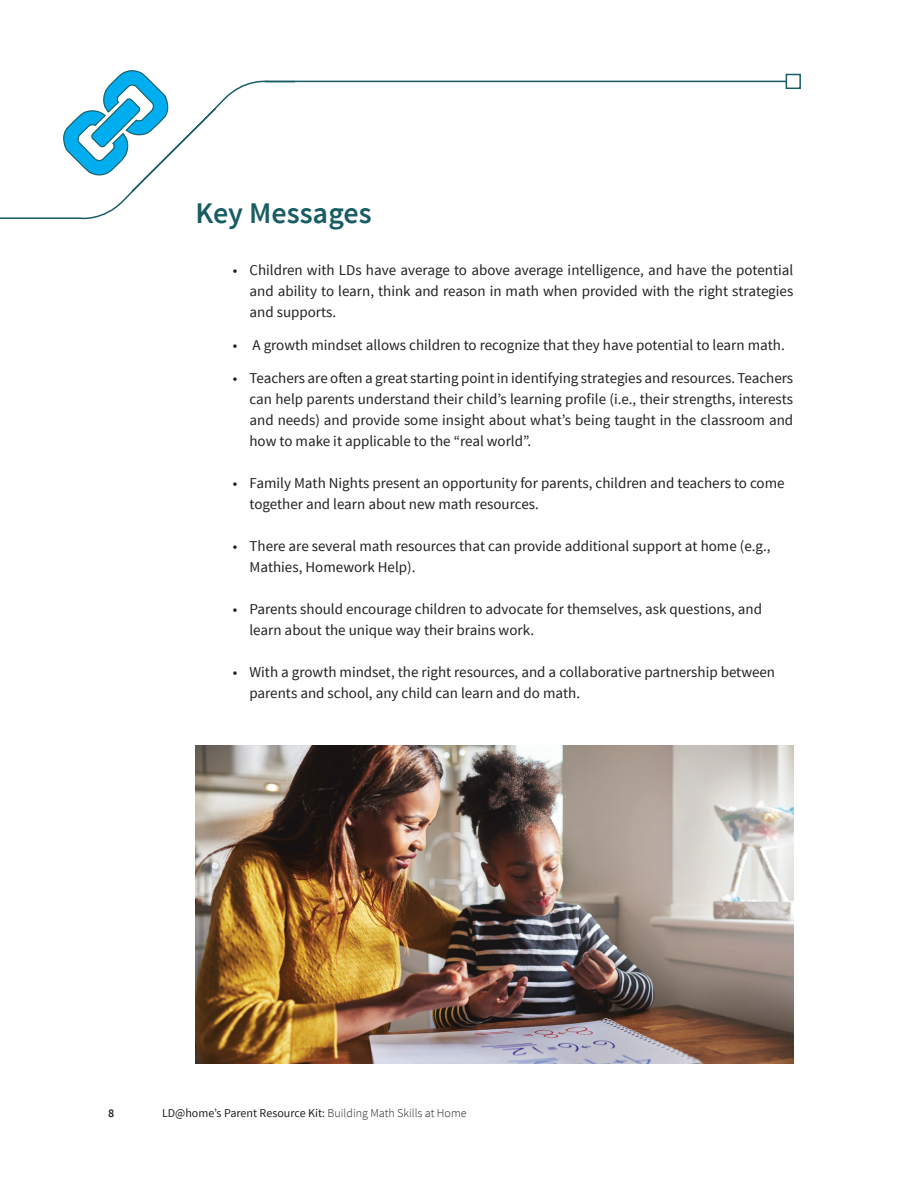
<style>
.page{position:relative;width:918px;height:1188px;background:#fff}
.page>*{position:absolute;margin:0;border:0;box-sizing:border-box;transform-origin:0 0}
.t1{font:600 30px "Source Sans Pro";color:#185d64}
.t2{font:15px/21px "Source Sans Pro";color:#231f20}
.t3{font:12px "Source Sans Pro";color:#231f20}
.t4{font:600 12px "Source Sans Pro";color:#231f20}
.s1{font-weight:300}
</style>
<div class="page">
<hr style="left:265px;top:81px;width:528px;height:1px;background:#185d64">
<div style="left:786px;top:74px;width:15px;height:15px;background:#fff;border:2px solid #185d64"></div>
<svg style="left:0;top:70px;width:297px;height:150px"></svg>
<img style="left:195px;top:745px;width:598px;height:318px">
<h2 class="t1" style="left:195px;top:194px;width:178px">Key Messages</h2>
<p class="t2" style="left:249px;top:260px;width:545px;text-align:justify;text-indent:-16px">• Children with LDs have average to above average intelligence, and have the potential and ability to learn, think and reason in math when provided with the right strategies and supports.</p>
<p class="t2" style="left:233px;top:335px;width:553px">• A growth mindset allows children to recognize that they have potential to learn math.</p>
<p class="t2" style="left:249px;top:368px;width:545px;text-align:justify;text-indent:-16px">• Teachers are often a great starting point in identifying strategies and resources. Teachers can help parents understand their child’s learning profile (i.e., their strengths, interests and needs) and provide some insight about what’s being taught in the classroom and how to make it applicable to the “real world”.</p>
<p class="t2" style="left:249px;top:473px;width:537px;text-indent:-16px">• Family Math Nights present an opportunity for parents, children and teachers to come together and learn about new math resources.</p>
<p class="t2" style="left:249px;top:536px;width:523px;text-indent:-16px">• There are several math resources that can provide additional support at home (e.g.,<br>Mathies, Homework Help).</p>
<p class="t2" style="left:249px;top:599px;width:514px;text-indent:-16px">• Parents should encourage children to advocate for themselves, ask questions, and learn about the unique way their brains work.</p>
<p class="t2" style="left:249px;top:662px;width:527px;text-indent:-16px">• With a growth mindset, the right resources, and a collaborative partnership between parents and school, any child can learn and do math.</p>
<p class="t4" style="left:108px;top:1106px;width:8px">8</p>
<p class="t3" style="left:162px;top:1106px;width:306px">LD@home’s Parent Resource Kit: <span class="s1">Building Math Skills at Home</span></p>
</div>
